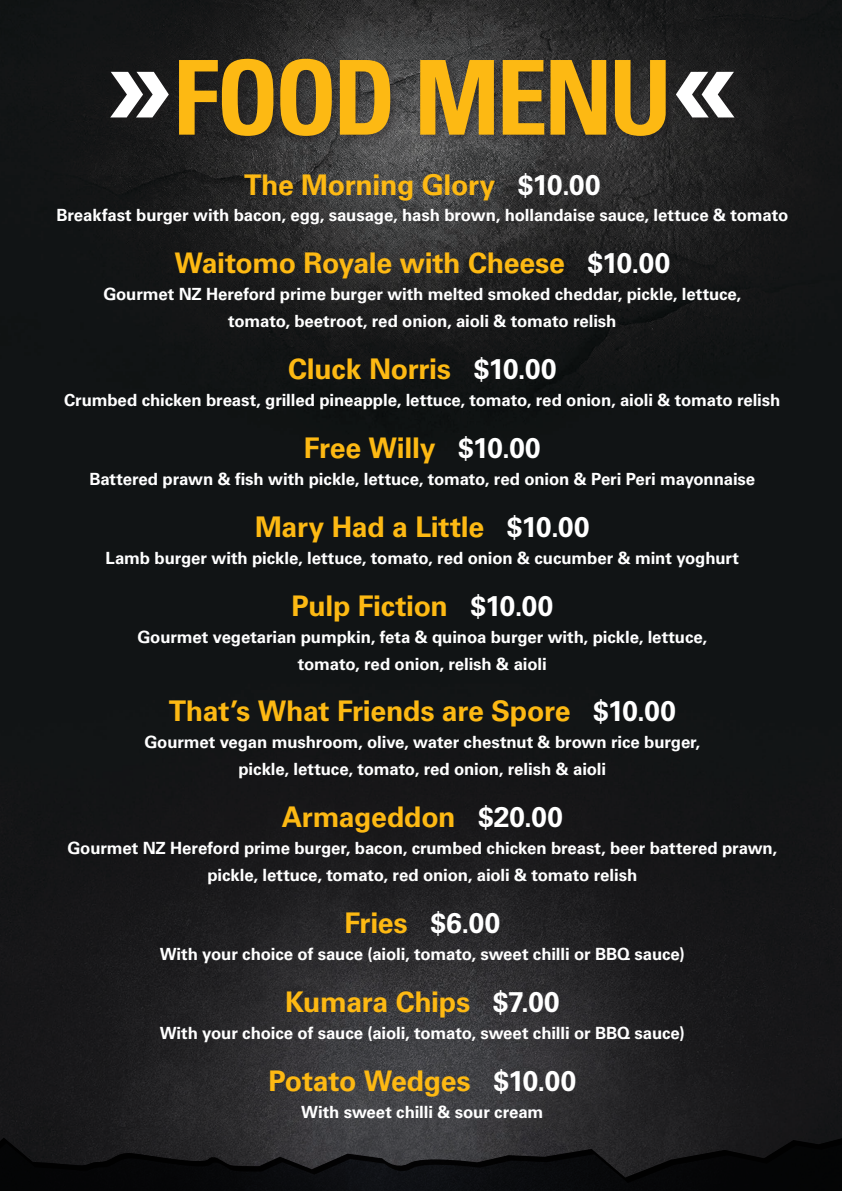
<style>
.page{position:relative;width:842px;height:1191px;background:#fff}
.page>*{position:absolute;margin:0;border:0;box-sizing:border-box;transform-origin:0 0}
.t1{font:700 condensed 103.4px "Univers";letter-spacing:-.04em;color:#fdb913}
.t2{font:700 28.4px "Univers LT Std";letter-spacing:-.01em;color:#fdb913}
.t3{font:700 16.8px/26.9px "Univers LT Std";letter-spacing:-.005em;color:#fff;text-align:center}
.s1{color:#fff}
</style>
<div class="page">
<img style="left:0;top:0;width:842px;height:1136px">
<svg style="left:0;top:1136px;width:842px;height:55px;background:#151517"></svg>
<div style="left:106px;top:54px;width:639px;height:94px;background:#231f20;opacity:.5"></div>
<svg style="left:110px;top:72px;width:59px;height:45px"></svg>
<svg style="left:676px;top:72px;width:58px;height:45px"></svg>
<h1 class="t1" style="left:173px;top:34px;width:500px">FOOD MENU</h1>
<h2 class="t2" style="left:244px;top:168px;width:358px">The Morning Glory <span class="s1">$10.00</span></h2>
<p class="t3" style="left:56px;top:202px;width:733px">Breakfast burger with bacon, egg, sausage, hash brown, hollandaise sauce, lettuce &amp; tomato</p>
<h2 class="t2" style="left:174px;top:247px;width:497px">Waitomo Royale with Cheese <span class="s1">$10.00</span></h2>
<p class="t3" style="left:103px;top:281px;width:639px">Gourmet NZ Hereford prime burger with melted smoked cheddar, pickle, lettuce, tomato, beetroot, red onion, aioli &amp; tomato relish</p>
<h2 class="t2" style="left:288px;top:352px;width:270px">Cluck Norris <span class="s1">$10.00</span></h2>
<p class="t3" style="left:64px;top:387px;width:718px">Crumbed chicken breast, grilled pineapple, lettuce, tomato, red onion, aioli &amp; tomato relish</p>
<h2 class="t2" style="left:304px;top:431px;width:238px">Free Willy <span class="s1">$10.00</span></h2>
<p class="t3" style="left:89px;top:465px;width:667px">Battered prawn &amp; fish with pickle, lettuce, tomato, red onion &amp; Peri Peri mayonnaise</p>
<h2 class="t2" style="left:255px;top:510px;width:336px">Mary Had a Little <span class="s1">$10.00</span></h2>
<p class="t3" style="left:106px;top:544px;width:635px">Lamb burger with pickle, lettuce, tomato, red onion &amp; cucumber &amp; mint yoghurt</p>
<h2 class="t2" style="left:291px;top:589px;width:263px">Pulp Fiction <span class="s1">$10.00</span></h2>
<p class="t3" style="left:137px;top:623px;width:571px">Gourmet vegetarian pumpkin, feta &amp; quinoa burger with, pickle, lettuce, tomato, red onion, relish &amp; aioli</p>
<h2 class="t2" style="left:169px;top:695px;width:509px">That’s What Friends are Spore <span class="s1">$10.00</span></h2>
<p class="t3" style="left:144px;top:729px;width:557px">Gourmet vegan mushroom, olive, water chestnut &amp; brown rice burger, pickle, lettuce, tomato, red onion, relish &amp; aioli</p>
<h2 class="t2" style="left:282px;top:800px;width:283px">Armageddon <span class="s1">$20.00</span></h2>
<p class="t3" style="left:67px;top:835px;width:711px">Gourmet NZ Hereford prime burger, bacon, crumbed chicken breast, beer battered prawn, pickle, lettuce, tomato, red onion, aioli &amp; tomato relish</p>
<h2 class="t2" style="left:345px;top:906px;width:157px">Fries <span class="s1">$6.00</span></h2>
<p class="t3" style="left:160px;top:940px;width:527px">With your choice of sauce (aioli, tomato, sweet chilli or BBQ sauce)</p>
<h2 class="t2" style="left:285px;top:985px;width:276px">Kumara Chips <span class="s1">$7.00</span></h2>
<p class="t3" style="left:160px;top:1019px;width:527px">With your choice of sauce (aioli, tomato, sweet chilli or BBQ sauce)</p>
<h2 class="t2" style="left:268px;top:1064px;width:309px">Potato Wedges <span class="s1">$10.00</span></h2>
<p class="t3" style="left:301px;top:1098px;width:244px">With sweet chilli &amp; sour cream</p>
</div>
